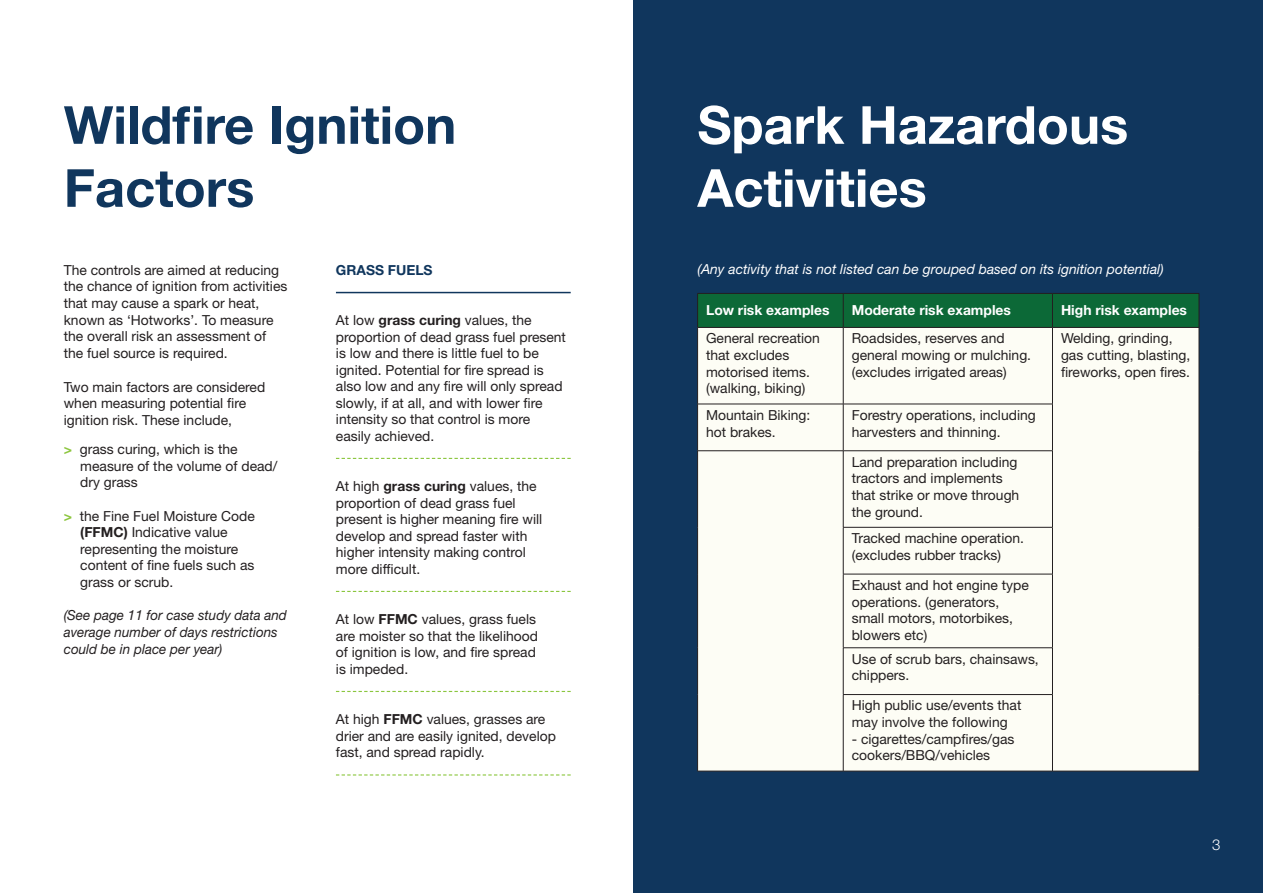
<style>
.page{position:relative;width:1263px;height:893px;background:#fff}
.page>*{position:absolute;margin:0;border:0;box-sizing:border-box;transform-origin:0 0}
.head{font:700 52.5px/63px "Helvetica Neue LT Std";color:#fff}
.head-2{font:700 52.5px/63px "Helvetica Neue LT Std";color:#10365d}
.t1{font:300 15px "Helvetica Neue LT Std";color:#fff}
.body_copy_black{font:13.8px/16.6px "Helvetica Neue LT Std";color:#231f20}
.bod_dotted_line_under{font:13.8px/16.5px "Helvetica Neue LT Std";color:#231f20}
.bullet{font:13.8px/16.5px "Helvetica Neue LT Std";color:#231f20}
.body_copy_black-2{font:italic 13.8px/16.6px "Helvetica Neue LT Std";color:#231f20}
.body_copy_black-3{font:italic 13.8px "Helvetica Neue LT Std";color:#fff}
.body_copy_black-4{font:700 13.8px "Helvetica Neue LT Std";color:#fff}
.subhead_1{font:700 13.8px "Helvetica Neue LT Std";color:#10365d}
.s1{font-weight:700;color:#8dc63f}
.s2{font-weight:700}
</style>
<div class="page">
<div style="left:634px;top:0;width:629px;height:893px;background:#10365d"></div>
<div style="left:698px;top:294px;width:501px;height:33px;background:#0c6937"></div>
<div style="left:698px;top:328px;width:501px;height:443px;background:#fdfdf5"></div>
<hr style="left:697px;top:293px;width:146px;height:1px;background:#231f20">
<hr style="left:697px;top:294px;width:1px;height:33px;background:#231f20">
<hr style="left:843px;top:293px;width:209px;height:1px;background:#231f20">
<hr style="left:843px;top:294px;width:1px;height:33px;background:#231f20">
<hr style="left:1052px;top:293px;width:147px;height:1px;background:#231f20">
<hr style="left:1052px;top:294px;width:1px;height:33px;background:#231f20">
<hr style="left:1199px;top:294px;width:1px;height:33px;background:#231f20">
<hr style="left:697px;top:327px;width:146px;height:1px;background:#231f20">
<hr style="left:697px;top:328px;width:1px;height:76px;background:#231f20">
<hr style="left:843px;top:327px;width:209px;height:1px;background:#231f20">
<hr style="left:843px;top:328px;width:1px;height:76px;background:#231f20">
<hr style="left:1052px;top:327px;width:147px;height:1px;background:#231f20">
<hr style="left:1052px;top:328px;width:1px;height:76px;background:#231f20">
<hr style="left:1199px;top:328px;width:1px;height:76px;background:#231f20">
<hr style="left:697px;top:404px;width:146px;height:1px;background:#231f20">
<hr style="left:697px;top:404px;width:1px;height:47px;background:#231f20">
<hr style="left:843px;top:404px;width:210px;height:1px;background:#231f20">
<hr style="left:843px;top:404px;width:1px;height:47px;background:#231f20">
<hr style="left:1052px;top:404px;width:1px;height:47px;background:#231f20">
<hr style="left:1199px;top:404px;width:1px;height:47px;background:#231f20">
<hr style="left:697px;top:450px;width:146px;height:1px;background:#231f20">
<hr style="left:697px;top:451px;width:1px;height:76px;background:#231f20">
<hr style="left:843px;top:450px;width:210px;height:1px;background:#231f20">
<hr style="left:843px;top:451px;width:1px;height:76px;background:#231f20">
<hr style="left:1052px;top:451px;width:1px;height:76px;background:#231f20">
<hr style="left:1199px;top:451px;width:1px;height:76px;background:#231f20">
<hr style="left:697px;top:527px;width:1px;height:47px;background:#231f20">
<hr style="left:843px;top:527px;width:210px;height:1px;background:#231f20">
<hr style="left:843px;top:527px;width:1px;height:47px;background:#231f20">
<hr style="left:1052px;top:527px;width:1px;height:47px;background:#231f20">
<hr style="left:1199px;top:527px;width:1px;height:47px;background:#231f20">
<hr style="left:697px;top:574px;width:1px;height:74px;background:#231f20">
<hr style="left:843px;top:574px;width:210px;height:1px;background:#231f20">
<hr style="left:843px;top:574px;width:1px;height:74px;background:#231f20">
<hr style="left:1052px;top:574px;width:1px;height:74px;background:#231f20">
<hr style="left:1199px;top:574px;width:1px;height:74px;background:#231f20">
<hr style="left:697px;top:648px;width:1px;height:46px;background:#231f20">
<hr style="left:843px;top:647px;width:210px;height:1px;background:#231f20">
<hr style="left:843px;top:648px;width:1px;height:46px;background:#231f20">
<hr style="left:1052px;top:648px;width:1px;height:46px;background:#231f20">
<hr style="left:1199px;top:648px;width:1px;height:46px;background:#231f20">
<hr style="left:697px;top:694px;width:1px;height:77px;background:#231f20">
<hr style="left:843px;top:694px;width:210px;height:1px;background:#231f20">
<hr style="left:843px;top:695px;width:1px;height:76px;background:#231f20">
<hr style="left:1052px;top:695px;width:1px;height:76px;background:#231f20">
<hr style="left:1199px;top:694px;width:1px;height:77px;background:#231f20">
<hr style="left:697px;top:771px;width:146px;height:1px;background:#231f20">
<hr style="left:843px;top:771px;width:209px;height:1px;background:#231f20">
<hr style="left:1052px;top:771px;width:147px;height:1px;background:#231f20">
<hr style="left:336px;top:292px;width:235px;height:1px;background:#10365d">
<svg style="left:336px;top:458px;width:235px;height:1px"></svg>
<svg style="left:336px;top:591px;width:235px;height:1px"></svg>
<svg style="left:336px;top:691px;width:235px;height:1px"></svg>
<svg style="left:336px;top:774px;width:235px;height:1px"></svg>
<p class="head-2" style="left:64px;top:92px;width:394px">Wildfire Ignition<br>Factors</p>
<p class="head" style="left:697px;top:92px;width:432px">Spark Hazardous<br>Activities</p>
<p class="body_copy_black" style="left:64px;top:261px;width:225px">The controls are aimed at reducing the chance of ignition from activities that may cause a spark or heat, known as ‘Hotworks’. To measure the overall risk an assessment of the fuel source is required.</p>
<p class="body_copy_black" style="left:64px;top:378px;width:203px">Two main factors are considered when measuring potential fire ignition risk. These include,</p>
<p class="bullet" style="left:80px;top:441px;width:199px;text-indent:-16px"><span class="s1">&gt;</span> grass curing, which is the measure of the volume of dead/ dry grass</p>
<p class="bullet" style="left:80px;top:507px;width:176px;text-indent:-16px"><span class="s1">&gt;</span> the Fine Fuel Moisture Code <span class="s2">(FFMC)</span> Indicative value representing the moisture content of fine fuels such as grass or scrub.</p>
<p class="body_copy_black-2" style="left:64px;top:607px;width:225px">(See page 11 for case study data and average number of days restrictions could be in place per year)</p>
<p class="subhead_1" style="left:336px;top:261px;width:98px">GRASS FUELS</p>
<p class="bod_dotted_line_under" style="left:336px;top:312px;width:232px">At low <span class="s2">grass curing</span> values, the proportion of dead grass fuel present is low and there is little fuel to be ignited. Potential for fire spread is also low and any fire will only spread slowly, if at all, and with lower fire intensity so that control is more easily achieved.</p>
<p class="bod_dotted_line_under" style="left:336px;top:478px;width:208px">At high <span class="s2">grass curing</span> values, the proportion of dead grass fuel present is higher meaning fire will develop and spread faster with higher intensity making control more difficult.</p>
<p class="bod_dotted_line_under" style="left:336px;top:611px;width:204px">At low <span class="s2">FFMC</span> values, grass fuels are moister so that the likelihood of ignition is low, and fire spread is impeded.</p>
<p class="bod_dotted_line_under" style="left:336px;top:711px;width:221px">At high <span class="s2">FFMC</span> values, grasses are drier and are easily ignited, develop fast, and spread rapidly.</p>
<p class="body_copy_black-3" style="left:697px;top:261px;width:468px">(Any activity that is not listed can be grouped based on its ignition potential)</p>
<p class="body_copy_black-4" style="left:706px;top:302px;width:125px">Low risk examples</p>
<p class="body_copy_black-4" style="left:852px;top:302px;width:161px">Moderate risk examples</p>
<p class="body_copy_black-4" style="left:1061px;top:302px;width:128px">High risk examples</p>
<p class="body_copy_black" style="left:706px;top:330px;width:115px">General recreation that excludes motorised items. (walking, biking)</p>
<p class="body_copy_black" style="left:852px;top:330px;width:181px">Roadsides, reserves and general mowing or mulching. (excludes irrigated areas)</p>
<p class="body_copy_black" style="left:1061px;top:330px;width:131px">Welding, grinding, gas cutting, blasting, fireworks, open fires.</p>
<p class="body_copy_black" style="left:706px;top:406px;width:106px">Mountain Biking: hot brakes.</p>
<p class="body_copy_black" style="left:852px;top:406px;width:185px">Forestry operations, including harvesters and thinning.</p>
<p class="body_copy_black" style="left:852px;top:453px;width:169px">Land preparation including tractors and implements that strike or move through the ground.</p>
<p class="body_copy_black" style="left:852px;top:530px;width:174px">Tracked machine operation. (excludes rubber tracks)</p>
<p class="body_copy_black" style="left:852px;top:577px;width:179px">Exhaust and hot engine type operations. (generators, small motors, motorbikes, blowers etc)</p>
<p class="body_copy_black" style="left:852px;top:650px;width:189px">Use of scrub bars, chainsaws, chippers.</p>
<p class="body_copy_black" style="left:852px;top:697px;width:171px">High public use/events that may involve the following</p>
<p class="body_copy_black" style="left:852px;top:730px;width:164px">- cigarettes/campfires/gas cookers/BBQ/vehicles</p>
<p class="t1" style="left:1212px;top:836px;width:10px">3</p>
</div>
